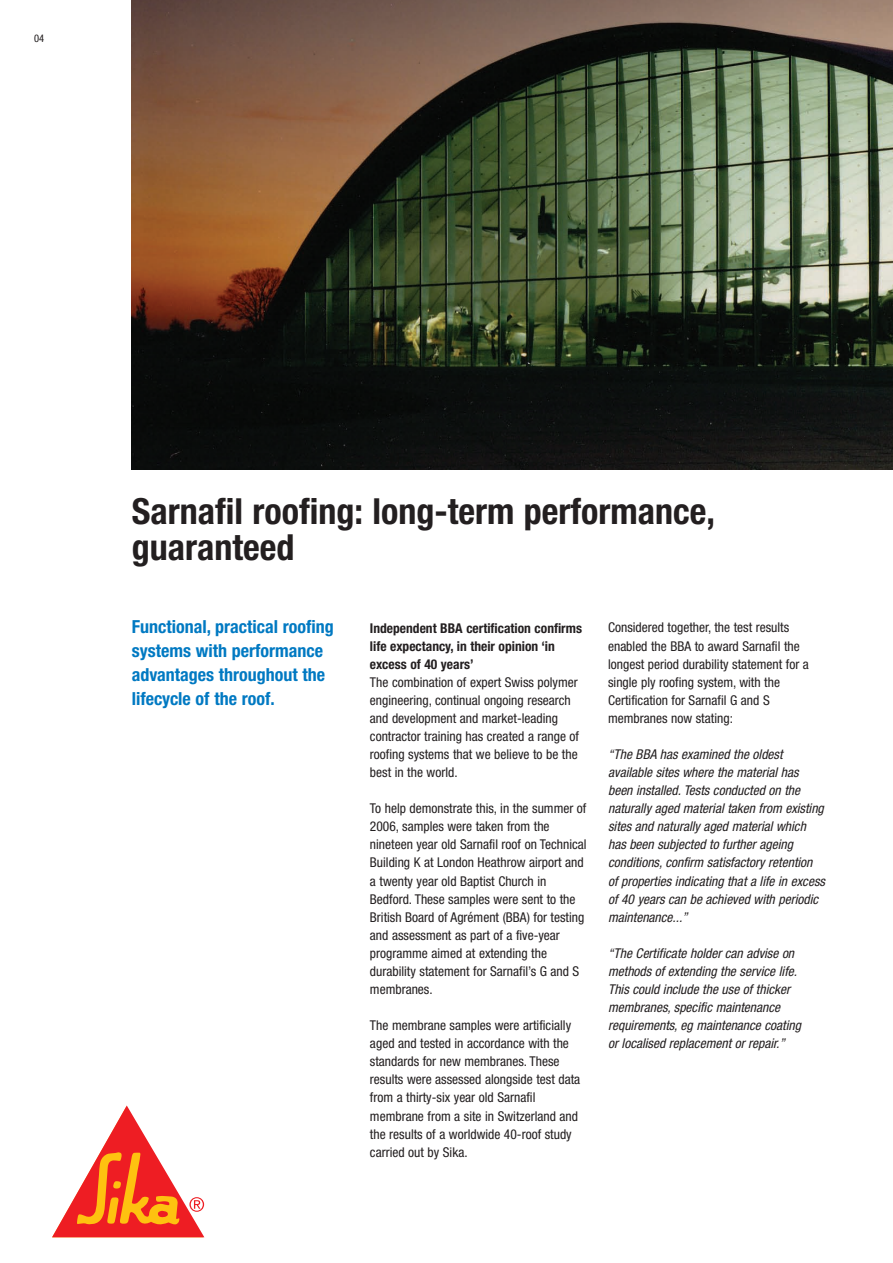
<style>
.page{position:relative;width:893px;height:1263px;background:#fff}
.page>*{position:absolute;margin:0;border:0;box-sizing:border-box;transform-origin:0 0}
.t1{font:700 condensed 36px/36px "Helvetica Neue";color:#231f20}
.t2{font:700 condensed 18px/24px "Helvetica Neue";color:#0079c2}
.t3{font:condensed 13.5px/18.1px "Helvetica Neue";color:#231f20}
.t4{font:italic condensed 13.5px/18px "Helvetica Neue";color:#231f20}
.t5{font:700 condensed 13.5px/18px "Helvetica Neue";color:#231f20}
.t6{font:condensed 10.5px "Helvetica Neue";color:#231f20}
</style>
<div class="page">
<img style="left:132px;top:0;width:761px;height:470px">
<svg style="left:52px;top:1105px;width:152px;height:132px"></svg>
<p class="t6" style="left:34px;top:34px;width:12px">04</p>
<h1 class="t1" style="left:132px;top:496px;width:585px">Sarnafil roofing: long-term performance, guaranteed</h1>
<h2 class="t2" style="left:132px;top:616px;width:203px">Functional, practical roofing systems with performance advantages throughout the lifecycle of the roof.</h2>
<p class="t5" style="left:370px;top:620px;width:214px">Independent BBA certification confirms life expectancy, in their opinion ‘in excess of 40 years’</p>
<p class="t3" style="left:370px;top:674px;width:211px">The combination of expert Swiss polymer engineering, continual ongoing research and development and market-leading contractor training has created a range of roofing systems that we believe to be the best in the world.</p>
<p class="t3" style="left:370px;top:800px;width:218px">To help demonstrate this, in the summer of 2006, samples were taken from the nineteen year old Sarnafil roof on Technical Building K at London Heathrow airport and a twenty year old Baptist Church in Bedford. These samples were sent to the British Board of Agrément (BBA) for testing and assessment as part of a five-year programme aimed at extending the durability statement for Sarnafil’s G and S membranes.</p>
<p class="t3" style="left:370px;top:1017px;width:212px">The membrane samples were artificially aged and tested in accordance with the standards for new membranes. These results were assessed alongside test data from a thirty-six year old Sarnafil membrane from a site in Switzerland and the results of a worldwide 40-roof study carried out by Sika.</p>
<p class="t3" style="left:608px;top:620px;width:202px">Considered together, the test results enabled the BBA to award Sarnafil the longest period durability statement for a single ply roofing system, with the Certification for Sarnafil G and S membranes now stating:</p>
<p class="t4" style="left:608px;top:746px;width:218px">“The BBA has examined the oldest available sites where the material has been installed. Tests conducted on the naturally aged material taken from existing sites and naturally aged material which has been subjected to further ageing conditions, confirm satisfactory retention of properties indicating that a life in excess of 40 years can be achieved with periodic maintenance...”</p>
<p class="t4" style="left:608px;top:945px;width:194px">“The Certificate holder can advise on methods of extending the service life.<br>This could include the use of thicker membranes, specific maintenance requirements, eg maintenance coating or localised replacement or repair.”</p>
</div>
